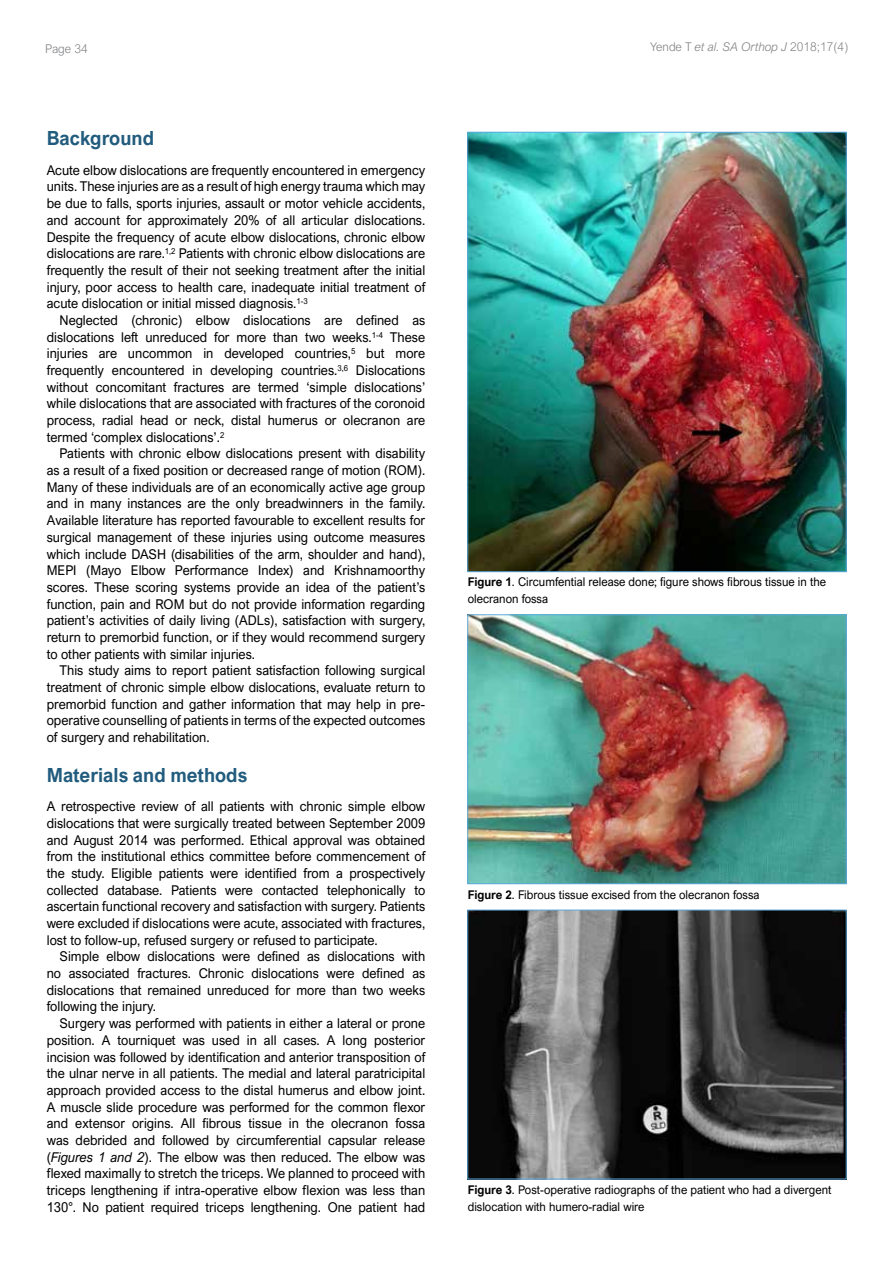
<style>
.page{position:relative;width:893px;height:1263px;background:#fff}
.page>*{position:absolute;margin:0;border:0;box-sizing:border-box;transform-origin:0 0}
.t1{font:700 19.5px "Arial Nova";color:#215b7d;scale:.96 1}
.t2{font:13.5px/16.6px "Arial Nova";color:#000;text-align:justify;scale:.96 1}
.t3{font:12px/16.5px "Arial Nova";color:#000;scale:.96 1}
.t4{font:300 12px "Arial Nova";color:#808285}
.s1{font-style:italic}
.s2{font-weight:700}
</style>
<div class="page">
<img style="left:469px;top:134px;width:376px;height:436px">
<img style="left:469px;top:616px;width:376px;height:266px">
<div style="left:467px;top:614px;width:380px;height:270px;border:1px solid #5da9dd"></div>
<img style="left:469px;top:912px;width:376px;height:265px">
<div style="left:467px;top:910px;width:380px;height:269px;border:1px solid #5da9dd"></div>
<p class="t4" style="left:45px;top:42px;width:44px">Page 34</p>
<p class="t4" style="left:650px;top:40px;width:200px">Yende T <span class="s1">et al. SA Orthop J</span> 2018;17(4)</p>
<h1 class="t1" style="left:47px;top:127px;width:113px">Background</h1>
<p class="t2" style="left:47px;top:162px;width:396px">Acute elbow dislocations are frequently encountered in emergency units. These injuries are as a result of high energy trauma which may be due to falls, sports injuries, assault or motor vehicle accidents, and account for approximately 20% of all articular dislocations.<br>Despite the frequency of acute elbow dislocations, chronic elbow dislocations are rare.<sup>1,2</sup> Patients with chronic elbow dislocations are frequently the result of their not seeking treatment after the initial injury, poor access to health care, inadequate initial treatment of acute dislocation or initial missed diagnosis.<sup>1-3</sup></p>
<p class="t2" style="left:47px;top:312px;width:396px;text-indent:13px">Neglected (chronic) elbow dislocations are defined as dislocations left unreduced for more than two weeks.<sup>1-4</sup> These injuries are uncommon in developed countries,<sup>5</sup> but more frequently encountered in developing countries.<sup>3,6</sup> Dislocations without concomitant fractures are termed ‘simple dislocations’ while dislocations that are associated with fractures of the coronoid process, radial head or neck, distal humerus or olecranon are termed ‘complex dislocations’.<sup>2</sup></p>
<p class="t2" style="left:47px;top:445px;width:396px;text-indent:13px">Patients with chronic elbow dislocations present with disability as a result of a fixed position or decreased range of motion (ROM).<br>Many of these individuals are of an economically active age group and in many instances are the only breadwinners in the family.<br>Available literature has reported favourable to excellent results for surgical management of these injuries using outcome measures which include DASH (disabilities of the arm, shoulder and hand), MEPI (Mayo Elbow Performance Index) and Krishnamoorthy scores. These scoring systems provide an idea of the patient’s function, pain and ROM but do not provide information regarding patient’s activities of daily living (ADLs), satisfaction with surgery, return to premorbid function, or if they would recommend surgery to other patients with similar injuries.</p>
<p class="t2" style="left:47px;top:662px;width:396px;text-indent:13px">This study aims to report patient satisfaction following surgical treatment of chronic simple elbow dislocations, evaluate return to premorbid function and gather information that may help in pre&shy;operative counselling of patients in terms of the expected outcomes of surgery and rehabilitation.</p>
<h1 class="t1" style="left:47px;top:763px;width:210px">Materials and methods</h1>
<p class="t2" style="left:47px;top:798px;width:396px">A retrospective review of all patients with chronic simple elbow dislocations that were surgically treated between September 2009 and August 2014 was performed. Ethical approval was obtained from the institutional ethics committee before commencement of the study. Eligible patients were identified from a prospectively collected database. Patients were contacted telephonically to ascertain functional recovery and satisfaction with surgery. Patients were excluded if dislocations were acute, associated with fractures, lost to follow-up, refused surgery or refused to participate.</p>
<p class="t2" style="left:47px;top:948px;width:396px;text-indent:13px">Simple elbow dislocations were defined as dislocations with no associated fractures. Chronic dislocations were defined as dislocations that remained unreduced for more than two weeks following the injury.</p>
<p class="t2" style="left:47px;top:1015px;width:396px;text-indent:13px">Surgery was performed with patients in either a lateral or prone position. A tourniquet was used in all cases. A long posterior incision was followed by identification and anterior transposition of the ulnar nerve in all patients. The medial and lateral paratricipital approach provided access to the distal humerus and elbow joint.<br>A muscle slide procedure was performed for the common flexor and extensor origins. All fibrous tissue in the olecranon fossa was debrided and followed by circumferential capsular release (<span class="s1">Figures 1 and 2</span>). The elbow was then reduced. The elbow was flexed maximally to stretch the triceps. We planned to proceed with triceps lengthening if intra-operative elbow flexion was less than 130°. No patient required triceps lengthening. One patient had</p>
<p class="t3" style="left:468px;top:574px;width:375px"><span class="s2">Figure 1</span>. Circumfential release done; figure shows fibrous tissue in the olecranon fossa</p>
<p class="t3" style="left:468px;top:886px;width:305px"><span class="s2">Figure 2</span>. Fibrous tissue excised from the olecranon fossa</p>
<p class="t3" style="left:468px;top:1182px;width:380px"><span class="s2">Figure 3</span>. Post-operative radiographs of the patient who had a divergent dislocation with humero-radial wire</p>
</div>
